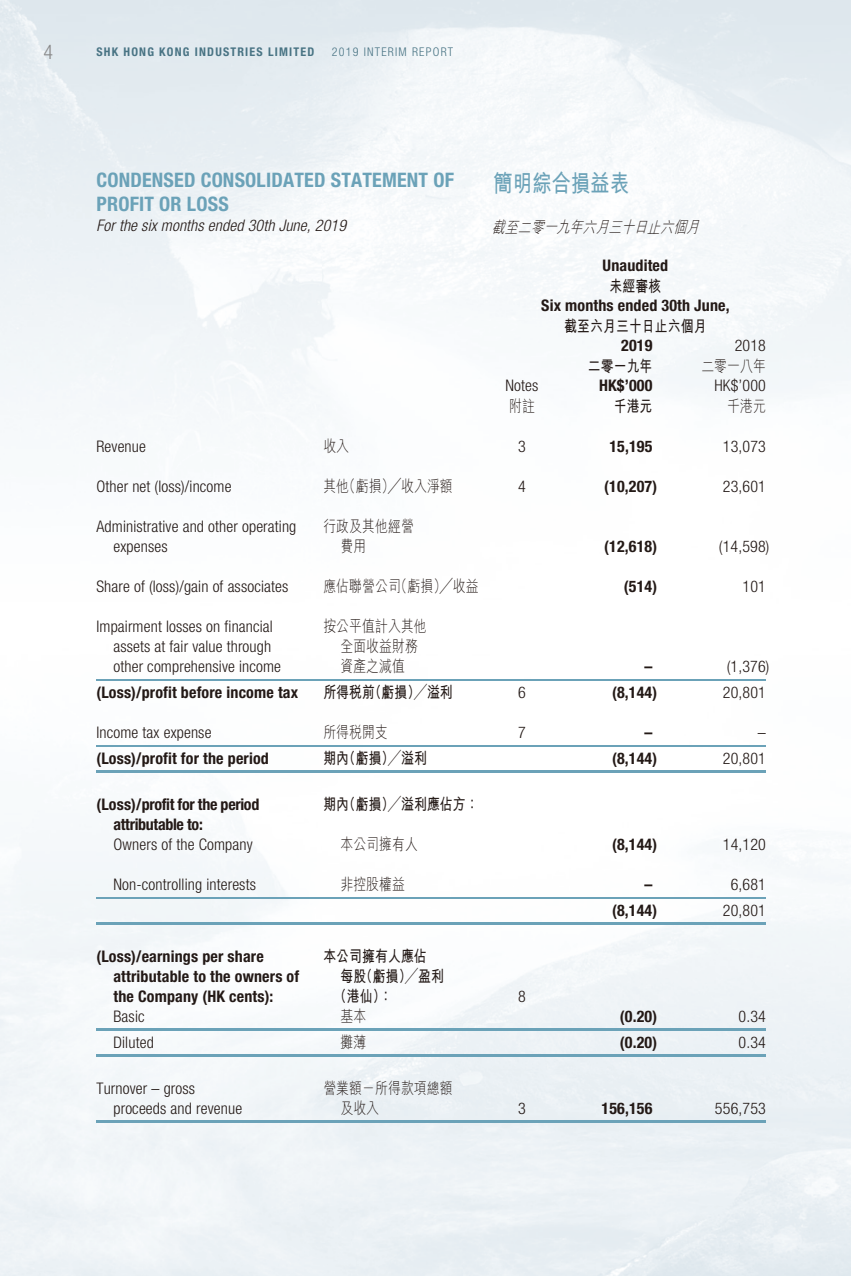
<style>
.page{position:relative;width:851px;height:1276px;background:#fff}
.page>*{position:absolute;margin:0;border:0;box-sizing:border-box;transform-origin:0 0}
.t1{font:24px "M Hei HK Bold E Ten B5 H";letter-spacing:.01em;color:#6ba2b8;scale:.8 1}
.t2{font:700 condensed 20px/24px "Helvetica Neue LT Std";letter-spacing:.01em;color:#6ba2b8}
.t3{font:300 condensed 20px "Helvetica Neue LT Std";color:#898989}
.t4{font:300 condensed 16px/20px "Helvetica Neue LT Std";letter-spacing:.01em;color:#231916}
.t5{font:700 condensed 16px/20px "Helvetica Neue LT Std";letter-spacing:.01em;color:#231916}
.t6{font:16px/20px "M Hei HK Light E Ten B5 H";letter-spacing:.01em;color:#231916;scale:.8 1}
.t7{font:16px "M Hei HK Bold E Ten B5 H";letter-spacing:.01em;color:#231916;scale:.8 1}
.t8{font:700 condensed 16px/20px "Helvetica Neue LT Std";letter-spacing:-.02em;color:#231916}
.t9{font:italic 300 condensed 16px "Helvetica Neue LT Std";letter-spacing:.01em;color:#231916}
.t10{font:italic 16px "M Hei HK Light E Ten B5 H";color:#231916;scale:.8 1}
.t11{font:700 condensed 12px "Helvetica Neue LT Std";letter-spacing:.1em;color:#497484}
.t12{font:300 condensed 12px "Helvetica Neue LT Std";letter-spacing:.1em;color:#497484}
</style>
<div class="page">
<hr style="left:96px;top:679px;width:227px;height:1px;background:#6ba2b8">
<hr style="left:323px;top:679px;width:170px;height:1px;background:#6ba2b8">
<hr style="left:493px;top:679px;width:57px;height:1px;background:#6ba2b8">
<hr style="left:550px;top:679px;width:113px;height:1px;background:#6ba2b8">
<hr style="left:663px;top:679px;width:102px;height:1px;background:#6ba2b8">
<hr style="left:96px;top:745px;width:227px;height:1px;background:#6ba2b8">
<hr style="left:323px;top:745px;width:170px;height:1px;background:#6ba2b8">
<hr style="left:493px;top:745px;width:57px;height:1px;background:#6ba2b8">
<hr style="left:550px;top:745px;width:113px;height:1px;background:#6ba2b8">
<hr style="left:663px;top:745px;width:102px;height:1px;background:#6ba2b8">
<hr style="left:96px;top:770px;width:227px;height:2px;background:#6ba2b8">
<hr style="left:323px;top:770px;width:170px;height:2px;background:#6ba2b8">
<hr style="left:493px;top:770px;width:57px;height:2px;background:#6ba2b8">
<hr style="left:550px;top:770px;width:113px;height:2px;background:#6ba2b8">
<hr style="left:663px;top:770px;width:102px;height:2px;background:#6ba2b8">
<hr style="left:96px;top:897px;width:227px;height:1px;background:#6ba2b8">
<hr style="left:323px;top:897px;width:170px;height:1px;background:#6ba2b8">
<hr style="left:493px;top:897px;width:57px;height:1px;background:#6ba2b8">
<hr style="left:550px;top:897px;width:113px;height:1px;background:#6ba2b8">
<hr style="left:663px;top:897px;width:102px;height:1px;background:#6ba2b8">
<hr style="left:96px;top:922px;width:227px;height:2px;background:#6ba2b8">
<hr style="left:323px;top:922px;width:170px;height:2px;background:#6ba2b8">
<hr style="left:493px;top:922px;width:57px;height:2px;background:#6ba2b8">
<hr style="left:550px;top:922px;width:113px;height:2px;background:#6ba2b8">
<hr style="left:663px;top:922px;width:102px;height:2px;background:#6ba2b8">
<hr style="left:96px;top:1028px;width:227px;height:2px;background:#6ba2b8">
<hr style="left:323px;top:1028px;width:170px;height:2px;background:#6ba2b8">
<hr style="left:493px;top:1028px;width:57px;height:2px;background:#6ba2b8">
<hr style="left:550px;top:1028px;width:113px;height:2px;background:#6ba2b8">
<hr style="left:663px;top:1028px;width:102px;height:2px;background:#6ba2b8">
<hr style="left:96px;top:1054px;width:227px;height:2px;background:#6ba2b8">
<hr style="left:323px;top:1054px;width:170px;height:2px;background:#6ba2b8">
<hr style="left:493px;top:1054px;width:57px;height:2px;background:#6ba2b8">
<hr style="left:550px;top:1054px;width:113px;height:2px;background:#6ba2b8">
<hr style="left:663px;top:1054px;width:102px;height:2px;background:#6ba2b8">
<hr style="left:96px;top:1120px;width:227px;height:2px;background:#6ba2b8">
<hr style="left:323px;top:1120px;width:170px;height:2px;background:#6ba2b8">
<hr style="left:493px;top:1120px;width:57px;height:2px;background:#6ba2b8">
<hr style="left:550px;top:1120px;width:113px;height:2px;background:#6ba2b8">
<hr style="left:663px;top:1120px;width:102px;height:2px;background:#6ba2b8">
<p class="t3" style="left:43px;top:45px;width:11px">4</p>
<p class="t11" style="left:96px;top:48px;width:219px">SHK HONG KONG INDUSTRIES LIMITED</p>
<p class="t12" style="left:332px;top:48px;width:123px">2019 INTERIM REPORT</p>
<p class="t2" style="left:96px;top:170px;width:359px">CONDENSED CONSOLIDATED STATEMENT OF<br>PROFIT OR LOSS</p>
<p class="t9" style="left:96px;top:220px;width:251px">For the six months ended 30th June, 2019</p>
<h1 class="t1" style="left:493px;top:173px;width:171px">簡明綜合損益表</h1>
<p class="t10" style="left:492px;top:220px;width:265px">截至二零一九年六月三十日止六個月</p>
<p class="t5" style="left:602px;top:258px;width:67px">Unaudited</p>
<p class="t7" style="left:609px;top:280px;width:66px">未經審核</p>
<p class="t5" style="left:541px;top:298px;width:190px">Six months ended 30th June,</p>
<p class="t7" style="left:564px;top:320px;width:179px">截至六月三十日止六個月</p>
<p class="t5" style="left:621px;top:338px;width:33px">2019</p>
<p class="t4" style="left:734px;top:338px;width:33px">2018</p>
<p class="t7" style="left:587px;top:360px;width:82px">二零一九年</p>
<p class="t6" style="left:701px;top:358px;width:82px">二零一八年</p>
<p class="t4" style="left:505px;top:378px;width:34px">Notes</p>
<p class="t5" style="left:599px;top:378px;width:55px">HK$’000</p>
<p class="t4" style="left:714px;top:378px;width:53px">HK$’000</p>
<p class="t6" style="left:509px;top:398px;width:34px">附註</p>
<p class="t7" style="left:613px;top:400px;width:50px">千港元</p>
<p class="t6" style="left:727px;top:398px;width:50px">千港元</p>
<p class="t4" style="left:96px;top:438px;width:51px">Revenue</p>
<p class="t6" style="left:323px;top:438px;width:34px">收入</p>
<p class="t4" style="left:518px;top:438px;width:9px">3</p>
<p class="t5" style="left:609px;top:438px;width:45px">15,195</p>
<p class="t4" style="left:722px;top:438px;width:45px">13,073</p>
<p class="t4" style="left:96px;top:478px;width:137px">Other net (loss)/income</p>
<p class="t6" style="left:323px;top:478px;width:163px">其他（虧損）╱收入淨額</p>
<p class="t4" style="left:518px;top:478px;width:9px">4</p>
<p class="t5" style="left:604px;top:478px;width:54px">(10,207)</p>
<p class="t4" style="left:722px;top:478px;width:45px">23,601</p>
<p class="t4" style="left:113px;top:518px;width:184px;text-indent:-17px">Administrative and other operating expenses</p>
<p class="t6" style="left:340px;top:518px;width:93px;text-indent:-17px">行政及其他經營費用</p>
<p class="t5" style="left:604px;top:538px;width:54px">(12,618)</p>
<p class="t4" style="left:718px;top:538px;width:52px">(14,598)</p>
<p class="t4" style="left:96px;top:578px;width:193px">Share of (loss)/gain of associates</p>
<p class="t6" style="left:323px;top:578px;width:195px">應佔聯營公司（虧損）╱收益</p>
<p class="t5" style="left:624px;top:578px;width:35px">(514)</p>
<p class="t4" style="left:742px;top:578px;width:25px">101</p>
<p class="t4" style="left:113px;top:618px;width:169px;text-indent:-17px">Impairment losses on financial assets at fair value through other comprehensive income</p>
<p class="t6" style="left:323px;top:618px;width:131px;text-align:center">按公平值計入其他全面收益財務<br>資產之減值</p>
<p class="t5" style="left:644px;top:658px;width:9px">–</p>
<p class="t4" style="left:726px;top:658px;width:44px">(1,376)</p>
<p class="t5" style="left:96px;top:684px;width:203px">(Loss)/profit before income tax</p>
<p class="t7" style="left:323px;top:686px;width:163px">所得稅前（虧損）╱溢利</p>
<p class="t4" style="left:518px;top:684px;width:9px">6</p>
<p class="t5" style="left:612px;top:684px;width:46px">(8,144)</p>
<p class="t4" style="left:722px;top:684px;width:45px">20,801</p>
<p class="t4" style="left:96px;top:724px;width:116px">Income tax expense</p>
<p class="t6" style="left:323px;top:724px;width:82px">所得稅開支</p>
<p class="t4" style="left:518px;top:724px;width:9px">7</p>
<p class="t5" style="left:644px;top:724px;width:9px">–</p>
<p class="t4" style="left:757px;top:724px;width:9px">–</p>
<p class="t5" style="left:96px;top:750px;width:174px">(Loss)/profit for the period</p>
<p class="t7" style="left:323px;top:752px;width:131px">期內（虧損）╱溢利</p>
<p class="t5" style="left:612px;top:750px;width:46px">(8,144)</p>
<p class="t4" style="left:722px;top:750px;width:45px">20,801</p>
<p class="t8" style="left:113px;top:796px;width:147px;text-indent:-17px">(Loss)/profit for the period attributable to:</p>
<p class="t7" style="left:323px;top:798px;width:195px">期內（虧損）╱溢利應佔方：</p>
<p class="t4" style="left:113px;top:836px;width:141px">Owners of the Company</p>
<p class="t6" style="left:340px;top:836px;width:98px">本公司擁有人</p>
<p class="t5" style="left:612px;top:836px;width:46px">(8,144)</p>
<p class="t4" style="left:722px;top:836px;width:45px">14,120</p>
<p class="t4" style="left:113px;top:876px;width:144px">Non-controlling interests</p>
<p class="t6" style="left:340px;top:876px;width:82px">非控股權益</p>
<p class="t5" style="left:644px;top:876px;width:9px">–</p>
<p class="t4" style="left:730px;top:876px;width:37px">6,681</p>
<p class="t5" style="left:612px;top:902px;width:46px">(8,144)</p>
<p class="t4" style="left:722px;top:902px;width:45px">20,801</p>
<p class="t5" style="left:113px;top:948px;width:187px;text-indent:-17px">(Loss)/earnings per share attributable to the owners of the Company (HK cents):</p>
<p class="t7" style="left:323px;top:950px;width:131px">本公司擁有人應佔</p>
<p class="t7" style="left:340px;top:970px;width:131px">每股（虧損）╱盈利</p>
<p class="t7" style="left:334px;top:990px;width:74px">（港仙）：</p>
<p class="t4" style="left:518px;top:988px;width:9px">8</p>
<p class="t4" style="left:113px;top:1008px;width:33px">Basic</p>
<p class="t6" style="left:340px;top:1008px;width:34px">基本</p>
<p class="t5" style="left:620px;top:1008px;width:39px">(0.20)</p>
<p class="t4" style="left:738px;top:1008px;width:29px">0.34</p>
<p class="t4" style="left:113px;top:1034px;width:42px">Diluted</p>
<p class="t6" style="left:340px;top:1034px;width:34px">攤薄</p>
<p class="t5" style="left:620px;top:1034px;width:39px">(0.20)</p>
<p class="t4" style="left:738px;top:1034px;width:29px">0.34</p>
<p class="t4" style="left:113px;top:1080px;width:130px;text-indent:-17px">Turnover – gross proceeds and revenue</p>
<p class="t6" style="left:340px;top:1080px;width:142px;text-indent:-17px">營業額－所得款項總額及收入</p>
<p class="t4" style="left:518px;top:1100px;width:9px">3</p>
<p class="t5" style="left:601px;top:1100px;width:52px">156,156</p>
<p class="t4" style="left:714px;top:1100px;width:52px">556,753</p>
</div>
